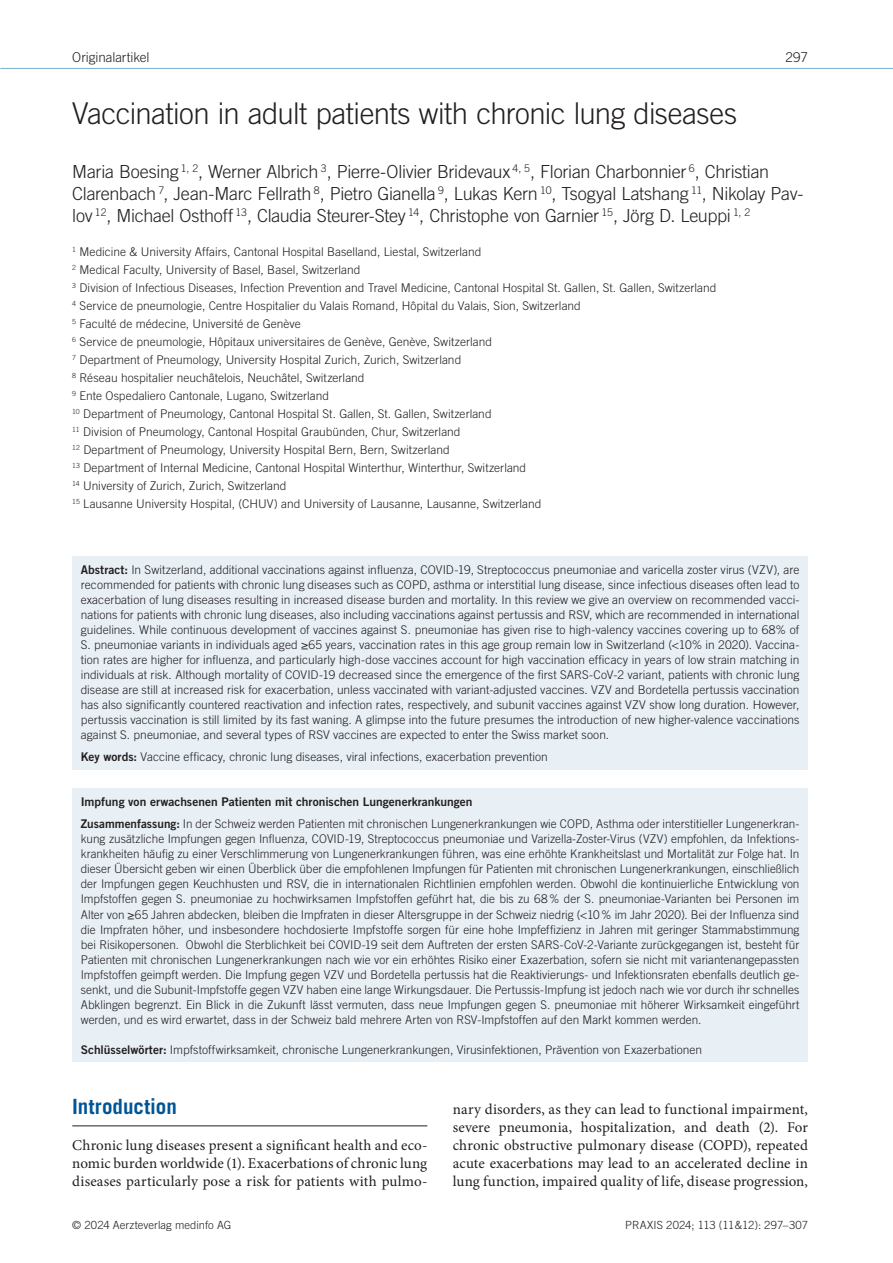
<style>
.page{position:relative;width:893px;height:1263px;background:#fff}
.page>*{position:absolute;margin:0;border:0;box-sizing:border-box;transform-origin:0 0}
.t1{font:300 30px "Trade Gothic LT Std";letter-spacing:-.02em;color:#231f20}
.t2{font:700 21px "Trade Gothic LT Std";color:#005495}
.t3{font:300 18px/21.6px "Trade Gothic LT Std";letter-spacing:-.015em;color:#231f20}
.t4{font:15px/18px "Minion Pro";letter-spacing:.01em;color:#231f20;text-align:justify}
.t5{font:300 13.5px "Trade Gothic LT Std";letter-spacing:-.005em;color:#231f20}
.t6{font:300 12px/15px "Trade Gothic LT Std";color:#231f20;text-align:justify}
.t7{font:12px "Trade Gothic LT Std Bd 2";color:#231f20}
.t8{font:300 11.25px "Trade Gothic LT Std";letter-spacing:.005em;color:#231f20}
.s1{font-family:"Trade Gothic LT Std Bd 2";font-weight:400}
</style>
<div class="page">
<hr style="left:0;top:68px;width:893px;height:1px;background:#78aed0">
<div style="left:72px;top:556px;width:736px;height:213px;background:#e8f0f6"></div>
<div style="left:72px;top:789px;width:736px;height:273px;background:#e8f0f6"></div>
<hr style="left:72px;top:1125px;width:355px;height:1px;background:#231f20">
<p class="t5" style="left:72px;top:49px;width:79px">Originalartikel</p>
<p class="t5" style="left:785px;top:49px;width:24px">297</p>
<h1 class="t1" style="left:72px;top:96px;width:666px">Vaccination in adult patients with chronic lung diseases</h1>
<p class="t3" style="left:72px;top:161px;width:733px">Maria Boesing <sup>1,</sup> <sup>2</sup>, Werner Albrich <sup>3</sup>, Pierre-Olivier Bridevaux <sup>4,</sup> <sup>5</sup>, Florian Charbonnier <sup>6</sup>, Christian<br>Clarenbach <sup>7</sup>, Jean-Marc Fellrath <sup>8</sup>, Pietro Gianella <sup>9</sup>, Lukas Kern <sup>10</sup>, Tsogyal Latshang <sup>11</sup>, Nikolay Pav&shy;lov <sup>12</sup>, Michael Osthoff <sup>13</sup>, Claudia Steurer-Stey <sup>14</sup>, Christophe von Garnier <sup>15</sup>, Jörg D. Leuppi <sup>1,</sup> <sup>2</sup></p>
<p class="t6" style="left:72px;top:242px;width:646px;line-height:18px;text-align:left"><sup>1</sup> Medicine &amp; University Affairs, Cantonal Hospital Baselland, Liestal, Switzerland<br><sup>2</sup> Medical Faculty, University of Basel, Basel, Switzerland<br><sup>3</sup> Division of Infectious Diseases, Infection Prevention and Travel Medicine, Cantonal Hospital St. Gallen, St. Gallen, Switzerland <sup>4</sup> Service de pneumologie, Centre Hospitalier du Valais Romand, Hôpital du Valais, Sion, Switzerland<br><sup>5</sup> Faculté de médecine, Université de Genève<br><sup>6</sup> Service de pneumologie, Hôpitaux universitaires de Genève, Genève, Switzerland<br><sup>7</sup> Department of Pneumology, University Hospital Zurich, Zurich, Switzerland<br><sup>8</sup> Réseau hospitalier neuchâtelois, Neuchâtel, Switzerland<br><sup>9</sup> Ente Ospedaliero Cantonale, Lugano, Switzerland<br><sup>10</sup> Department of Pneumology, Cantonal Hospital St. Gallen, St. Gallen, Switzerland<br><sup>11</sup> Division of Pneumology, Cantonal Hospital Graubünden, Chur, Switzerland<br><sup>12</sup> Department of Pneumology, University Hospital Bern, Bern, Switzerland<br><sup>13</sup> Department of Internal Medicine, Cantonal Hospital Winterthur, Winterthur, Switzerland<br><sup>14</sup> University of Zurich, Zurich, Switzerland<br><sup>15</sup> Lausanne University Hospital, (CHUV) and University of Lausanne, Lausanne, Switzerland</p>
<p class="t6" style="left:81px;top:562px;width:720px"><span class="s1">Abstract:</span> In Switzerland, additional vaccinations against influenza, COVID-19, Streptococcus pneumoniae and varicella zoster virus (VZV), are recommended for patients with chronic lung diseases such as COPD, asthma or interstitial lung disease, since infectious diseases often lead to exacerbation of lung diseases resulting in increased disease burden and mortality. In this review we give an overview on recommended vacci&shy;nations for patients with chronic lung diseases, also including vaccinations against pertussis and RSV, which are recommended in international guidelines. While continuous development of vaccines against S. pneumoniae has given rise to high-valency vaccines covering up to 68% of S. pneumoniae variants in individuals aged ≥65 years, vaccination rates in this age group remain low in Switzerland (&lt;10% in 2020). Vaccina&shy;tion rates are higher for influenza, and particularly high-dose vaccines account for high vaccination efficacy in years of low strain matching in individuals at risk. Although mortality of COVID-19 decreased since the emergence of the first SARS-CoV-2 variant, patients with chronic lung disease are still at increased risk for exacerbation, unless vaccinated with variant-adjusted vaccines. VZV and Bordetella pertussis vaccination has also significantly countered reactivation and infection rates, respectively, and subunit vaccines against VZV show long duration. However, pertussis vaccination is still limited by its fast waning. A glimpse into the future presumes the introduction of new higher-valence vaccinations against S. pneumoniae, and several types of RSV vaccines are expected to enter the Swiss market soon.</p>
<p class="t6" style="left:81px;top:749px;width:469px"><span class="s1">Key words:</span> Vaccine efficacy, chronic lung diseases, viral infections, exacerbation prevention</p>
<p class="t7" style="left:81px;top:794px;width:393px">Impfung von erwachsenen Patienten mit chronischen Lungenerkrankungen</p>
<p class="t6" style="left:81px;top:816px;width:720px"><span class="s1">Zusammenfassung:</span> In der Schweiz werden Patienten mit chronischen Lungenerkrankungen wie COPD, Asthma oder interstitieller Lungenerkran&shy;kung zusätzliche Impfungen gegen Influenza, COVID-19, Streptococcus pneumoniae und Varizella-Zoster-Virus (VZV) empfohlen, da Infektions&shy;krankheiten häufig zu einer Verschlimmerung von Lungenerkrankungen führen, was eine erhöhte Krankheitslast und Mortalität zur Folge hat. In dieser Übersicht geben wir einen Überblick über die empfohlenen Impfungen für Patienten mit chronischen Lungenerkrankungen, einschließlich der Impfungen gegen Keuchhusten und RSV, die in internationalen Richtlinien empfohlen werden. Obwohl die kontinuierliche Entwicklung von Impfstoffen gegen S. pneumoniae zu hochwirksamen Impfstoffen geführt hat, die bis zu 68% der S. pneumoniae-Varianten bei Personen im Alter von ≥65 Jahren abdecken, bleiben die Impfraten in dieser Altersgruppe in der Schweiz niedrig (&lt;10% im Jahr 2020). Bei der Influenza sind die Impfraten höher, und insbesondere hochdosierte Impfstoffe sorgen für eine hohe Impfeffizienz in Jahren mit geringer Stammabstimmung bei Risikopersonen. Obwohl die Sterblichkeit bei COVID-19 seit dem Auftreten der ersten SARS-CoV-2-Variante zurückgegangen ist, besteht für Patienten mit chronischen Lungenerkrankungen nach wie vor ein erhöhtes Risiko einer Exazerbation, sofern sie nicht mit variantenangepassten Impfstoffen geimpft werden. Die Impfung gegen VZV und Bordetella pertussis hat die Reaktivierungs- und Infektionsraten ebenfalls deutlich ge&shy;senkt, und die Subunit-Impfstoffe gegen VZV haben eine lange Wirkungsdauer. Die Pertussis-Impfung ist jedoch nach wie vor durch ihr schnelles Abklingen begrenzt. Ein Blick in die Zukunft lässt vermuten, dass neue Impfungen gegen S. pneumoniae mit höherer Wirksamkeit eingeführt werden, und es wird erwartet, dass in der Schweiz bald mehrere Arten von RSV-Impfstoffen auf den Markt kommen werden.</p>
<p class="t6" style="left:81px;top:1041px;width:623px"><span class="s1">Schlüsselwörter:</span> Impfstoffwirksamkeit, chronische Lungenerkrankungen, Virusinfektionen, Prävention von Exazerbationen</p>
<h2 class="t2" style="left:72px;top:1094px;width:106px">Introduction</h2>
<p class="t4" style="left:72px;top:1137px;width:357px">Chronic lung diseases present a significant health and eco&shy;nomic burden worldwide (1). Exacerbations of chronic lung diseases particularly pose a risk for patients with pulmo-</p>
<p class="t4" style="left:453px;top:1101px;width:357px">nary disorders, as they can lead to functional impairment, severe pneumonia, hospitalization, and death (2). For chronic obstructive pulmonary disease (COPD), repeated acute exacerbations may lead to an accelerated decline in lung function, impaired quality of life, disease progression,</p>
<p class="t8" style="left:72px;top:1218px;width:161px">© 2024 Aerzteverlag medinfo AG</p>
<p class="t8" style="left:625px;top:1218px;width:184px">PRAXIS 2024; 113 (11&amp;12): 297–307</p>
</div>
